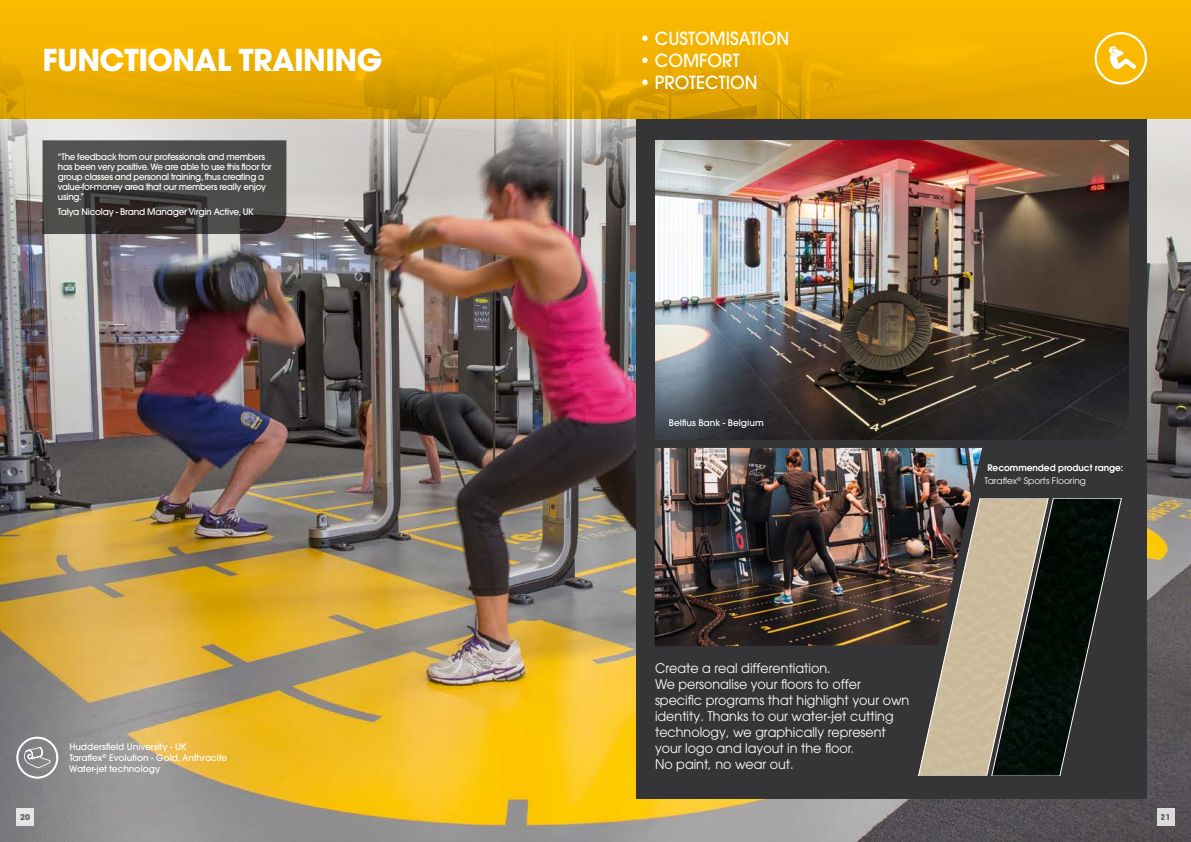
<style>
.page{position:relative;width:1191px;height:842px;background:#fff}
.page>*{position:absolute;margin:0;border:0;box-sizing:border-box;transform-origin:0 0}
.t1{font:700 30px "Avant Garde";letter-spacing:-.02em;color:#fff}
.t2{font:500 18px "Avant Garde";color:#fff;scale:.96 1}
.t3{font:13.3px/15.9px "Avant Garde";color:#fff;scale:.96 1}
.t4{font:500 9px/10px "Avant Garde";letter-spacing:-.03em;color:#fff;scale:.96 1}
.t5{font:500 9px/10.8px "Avant Garde";color:#fff}
.t6{font:600 9px/13.6px "Avant Garde";color:#fff}
.t7{font:500 9px "Avant Garde";letter-spacing:-.03em;color:#fff}
.t8{font:700 8px "Avant Garde";color:#6e6e6e}
.s1{font-weight:400}
</style>
<div class="page">
<img style="left:0;top:119px;width:1191px;height:723px">
<svg style="left:16px;top:737px;width:42px;height:41px"></svg>
<svg style="left:0;top:0;width:1191px;height:119px;fill:#f1b100"></svg>
<div style="left:636px;top:119px;width:511px;height:679px;background:#353437"></div>
<img style="left:655px;top:140px;width:473px;height:300px">
<img style="left:654px;top:448px;width:328px;height:198px">
<img style="left:910px;top:499px;width:70px;height:276px">
<svg style="left:980px;top:499px;width:142px;height:276px"></svg>
<div style="left:17px;top:808px;width:17px;height:17px;background:#e5e5e6"></div>
<div style="left:1157px;top:808px;width:17px;height:17px;background:#dcdbdc"></div>
<svg style="left:1095px;top:33px;width:51px;height:50px"></svg>
<div style="left:1094px;top:32px;width:53px;height:53px;border:2px solid #fff;border-radius:50%"></div>
<svg style="left:1108px;top:45px;width:28px;height:24px"></svg>
<svg style="left:43px;top:140px;width:243px;height:94px"></svg>
<h1 class="t1" style="left:43px;top:41px;width:341px">FUNCTIONAL TRAINING</h1>
<p class="t4" style="left:58px;top:151px;width:224px">“The feedback from our professionals and members has been very positive. We are able to use this floor for group classes and personal training, thus creating a value-for-money area that our members really enjoy using.”</p>
<p class="t7" style="left:58px;top:207px;width:197px">Talya Nicolay - Brand Manager Virgin Active, UK</p>
<p class="t5" style="left:69px;top:742px;width:159px">Huddersfield University - UK<br>Taraflex<sup>®</sup> Evolution - Gold, Anthracite<br>Water-jet technology</p>
<h2 class="t2" style="left:639px;top:27px;width:157px">• CUSTOMISATION</h2>
<h2 class="t2" style="left:639px;top:49px;width:106px">• COMFORT</h2>
<h2 class="t2" style="left:639px;top:71px;width:124px">• PROTECTION</h2>
<p class="t5" style="left:669px;top:417px;width:96px">Belfius Bank - Belgium</p>
<p class="t3" style="left:655px;top:660px;width:266px">Create a real differentiation.<br>We personalise your floors to offer specific programs that highlight your own identity. Thanks to our water-jet cutting technology, we graphically represent your logo and layout in the floor.<br>No paint, no wear out.</p>
<p class="t6" style="left:984px;top:460px;width:140px;text-indent:3px">Recommended product range:<br><span class="s1">Taraflex</span><sup>®</sup> <span class="s1">Sports Flooring</span></p>
<p class="t8" style="left:20px;top:812px;width:11px">20</p>
<p class="t8" style="left:1160px;top:812px;width:11px">21</p>
</div>
